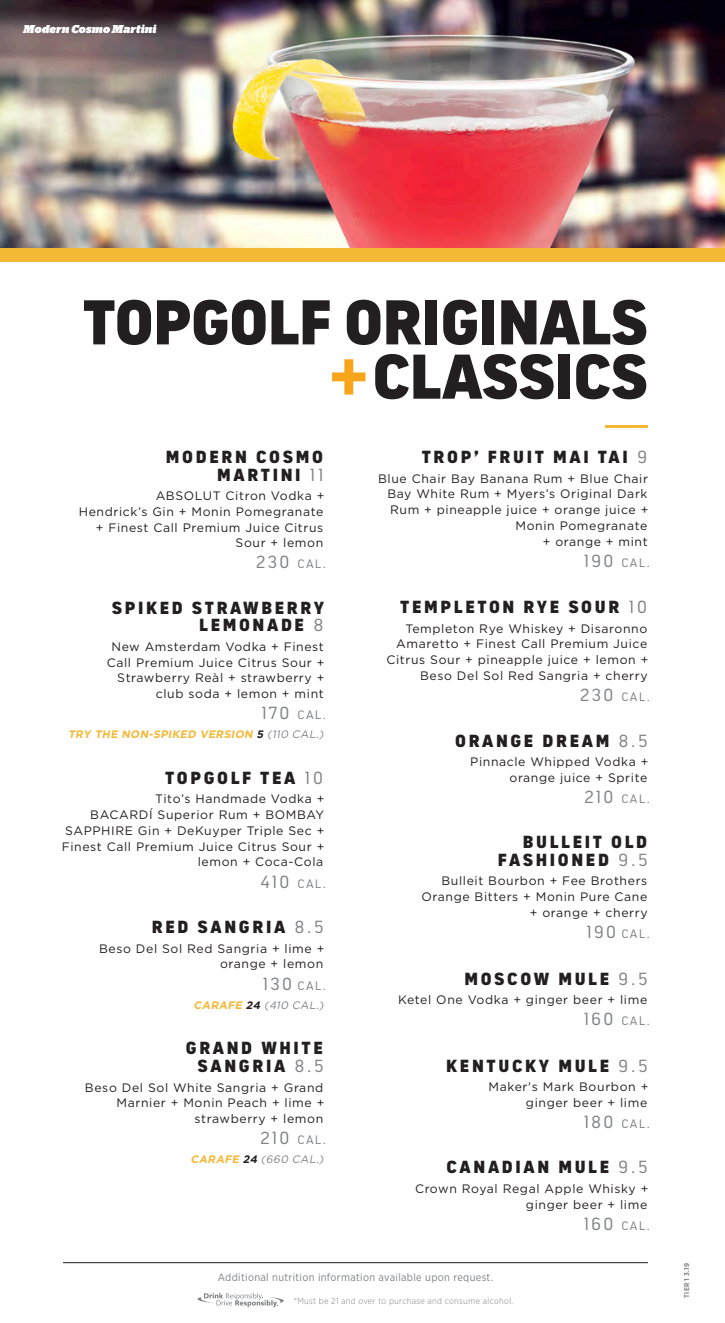
<style>
.page{position:relative;width:725px;height:1323px;background:#fff}
.page>*{position:absolute;margin:0;border:0;box-sizing:border-box;transform-origin:0 0}
.t1{font:900 63px/54.2px "Shield Sans";letter-spacing:-.01em;color:#231f20;text-align:right}
.Item_Titles{font:900 17.5px/17.5px "Shield Sans";letter-spacing:.15em;color:#231f20;text-align:right}
.Item_Description{font:12.25px/15.8px "Gotham";letter-spacing:.05em;color:#231f20;text-align:right}
.Item_Titles-2{font:12.25px/15.8px "Gotham";letter-spacing:.05em;color:#231f20;text-align:right}
.Item_Description-2{font:12.25px "Shield Sans";letter-spacing:.1em;color:#808285}
.Item_Titles-3{font:12.25px "Shield Sans";letter-spacing:.1em;color:#808285}
.t2{font:italic 900 11.38px "Stag";letter-spacing:.025em;color:#fff}
.t3{font:10.85px "Gotham Narrow";letter-spacing:.03em;color:#808285}
.t4{font:italic 10.85px "Gotham";color:#808285}
.t5{font:italic 700 10.85px "Gotham";color:#f4b837}
.t6{font:300 8.75px "Gotham Narrow";letter-spacing:.035em;color:#808285}
.t7{font:700 7px "Gotham Narrow";letter-spacing:.035em;color:#808285}
.s1{color:#f9a51b}
.s2{font-weight:400;color:#808285}
.s3{font-size:17.5px}
.s4{color:#231f20}
.s5{font-weight:700;color:#f4b837}
.s6{font-weight:700;color:#231f20}
</style>
<div class="page">
<hr style="left:63px;top:1262px;width:585px;height:1px;background:#231f20">
<svg style="left:197px;top:1293px;width:87px;height:14px"></svg>
<hr style="left:605px;top:426px;width:43px;height:2px;background:#f4b837">
<img style="left:0;top:0;width:724px;height:248px">
<div style="left:0;top:248px;width:724px;height:14px;background:#f4b837"></div>
<p class="t2" style="left:24px;top:25px;width:134px">Modern Cosmo Martini</p>
<p class="t1" style="left:83px;top:293px;width:566px">TOPGOLF ORIGINALS <span class="s1">+</span>CLASSICS</p>
<p class="Item_Titles" style="left:166px;top:448px;width:159px">MODERN COSMO<br>MARTINI <span class="s2">11</span></p>
<p class="Item_Description" style="left:79px;top:488px;width:247px">ABSOLUT Citron Vodka +<br>Hendrick’s Gin + Monin Pomegranate + Finest Call Premium Juice Citrus<br>Sour + lemon</p>
<p class="Item_Description-2" style="left:256px;top:557px;width:71px"><span class="s3">230</span> CAL.</p>
<p class="Item_Titles" style="left:421px;top:448px;width:227px">TROP’ FRUIT MAI TAI <span class="s2">9</span></p>
<p class="Item_Titles-2" style="left:378px;top:470px;width:271px">Blue Chair Bay Banana Rum + Blue Chair<br>Bay White Rum + Myers’s Original Dark<br>Rum + pineapple juice + orange juice +<br>Monin Pomegranate<br>+ orange + mint</p>
<p class="Item_Titles-3" style="left:583px;top:555px;width:67px"><span class="s3">190</span> CAL.</p>
<p class="Item_Titles" style="left:400px;top:598px;width:249px">TEMPLETON RYE SOUR <span class="s2">10</span></p>
<p class="Item_Titles-2" style="left:386px;top:620px;width:263px">Templeton Rye Whiskey + Disaronno Amaretto + Finest Call Premium Juice Citrus Sour + pineapple juice + lemon + Beso Del Sol Red Sangria + cherry</p>
<p class="Item_Titles-3" style="left:579px;top:690px;width:71px"><span class="s3">230</span> CAL.</p>
<p class="Item_Titles" style="left:112px;top:598px;width:214px">SPIKED STRAWBERRY<br>LEMONADE <span class="s2">8</span></p>
<p class="Item_Description" style="left:107px;top:638px;width:219px">New Amsterdam Vodka + Finest<br>Call Premium Juice Citrus Sour +<br>Strawberry Reàl + strawberry + club soda + lemon + mint</p>
<p class="Item_Description-2" style="left:261px;top:708px;width:66px"><span class="s3">170</span> CAL.</p>
<p class="t5" style="left:68px;top:727px;width:259px">TRY THE NON-SPIKED VERSION <span class="s4">5</span> <span class="s2">(110 CAL.)</span></p>
<p class="Item_Titles" style="left:455px;top:731px;width:194px">ORANGE DREAM <span class="s2">8.5</span></p>
<p class="Item_Description" style="left:470px;top:754px;width:180px">Pinnacle Whipped Vodka + orange juice + Sprite</p>
<p class="Item_Description-2" style="left:584px;top:791px;width:67px"><span class="s3">210</span> CAL.</p>
<p class="Item_Titles" style="left:165px;top:768px;width:160px">TOPGOLF TEA <span class="s2">10</span></p>
<p class="Item_Description" style="left:62px;top:791px;width:264px">Tito’s Handmade Vodka +<br>BACARDÍ Superior Rum + BOMBAY<br>SAPPHIRE Gin + DeKuyper Triple Sec +<br>Finest Call Premium Juice Citrus Sour + lemon + Coca-Cola</p>
<p class="Item_Description-2" style="left:261px;top:876px;width:66px"><span class="s3">410</span> CAL.</p>
<p class="Item_Titles" style="left:497px;top:833px;width:151px">BULLEIT OLD<br>FASHIONED <span class="s2">9.5</span></p>
<p class="Item_Description" style="left:421px;top:873px;width:228px">Bulleit Bourbon + Fee Brothers<br>Orange Bitters + Monin Pure Cane + orange + cherry</p>
<p class="Item_Description-2" style="left:586px;top:927px;width:65px"><span class="s3">190</span> CAL.</p>
<p class="Item_Titles" style="left:152px;top:918px;width:173px">RED SANGRIA <span class="s2">8.5</span></p>
<p class="Item_Description" style="left:99px;top:940px;width:227px">Beso Del Sol Red Sangria + lime + orange + lemon</p>
<p class="Item_Titles-3" style="left:263px;top:978px;width:64px"><span class="s3">130</span> CAL.</p>
<p class="t4" style="left:193px;top:998px;width:134px"><span class="s5">CARAFE</span> <span class="s6">24</span> (410 CAL.)</p>
<p class="Item_Titles" style="left:186px;top:1039px;width:139px">GRAND WHITE<br>SANGRIA <span class="s2">8.5</span></p>
<p class="Item_Description" style="left:85px;top:1079px;width:241px">Beso Del Sol White Sangria + Grand<br>Marnier + Monin Peach + lime + strawberry + lemon</p>
<p class="Item_Description-2" style="left:260px;top:1133px;width:67px"><span class="s3">210</span> CAL.</p>
<p class="t4" style="left:190px;top:1152px;width:137px"><span class="s5">CARAFE</span> <span class="s6">24</span> (660 CAL.)</p>
<p class="Item_Titles" style="left:464px;top:969px;width:185px">MOSCOW MULE <span class="s2">9.5</span></p>
<p class="Item_Description" style="left:398px;top:992px;width:251px">Ketel One Vodka + ginger beer + lime</p>
<p class="Item_Description-2" style="left:583px;top:1014px;width:67px"><span class="s3">160</span> CAL.</p>
<p class="Item_Titles" style="left:446px;top:1056px;width:203px">KENTUCKY MULE <span class="s2">9.5</span></p>
<p class="Item_Description" style="left:488px;top:1079px;width:161px">Maker's Mark Bourbon + ginger beer + lime</p>
<p class="Item_Description-2" style="left:584px;top:1116px;width:67px"><span class="s3">180</span> CAL.</p>
<p class="Item_Titles" style="left:446px;top:1158px;width:202px">CANADIAN MULE <span class="s2">9.5</span></p>
<p class="Item_Description" style="left:415px;top:1180px;width:235px">Crown Royal Regal Apple Whisky + ginger beer + lime</p>
<p class="Item_Description-2" style="left:583px;top:1218px;width:67px"><span class="s3">160</span> CAL.</p>
<p class="t3" style="left:218px;top:1270px;width:276px">Additional nutrition information available upon request.</p>
<p class="t6" style="left:294px;top:1295px;width:221px">*Must be 21 and over to purchase and consume alcohol.</p>
<p class="t7" style="left:682px;top:1298px;width:36px;rotate:-90deg">TIER 1 3.19</p>
</div>
